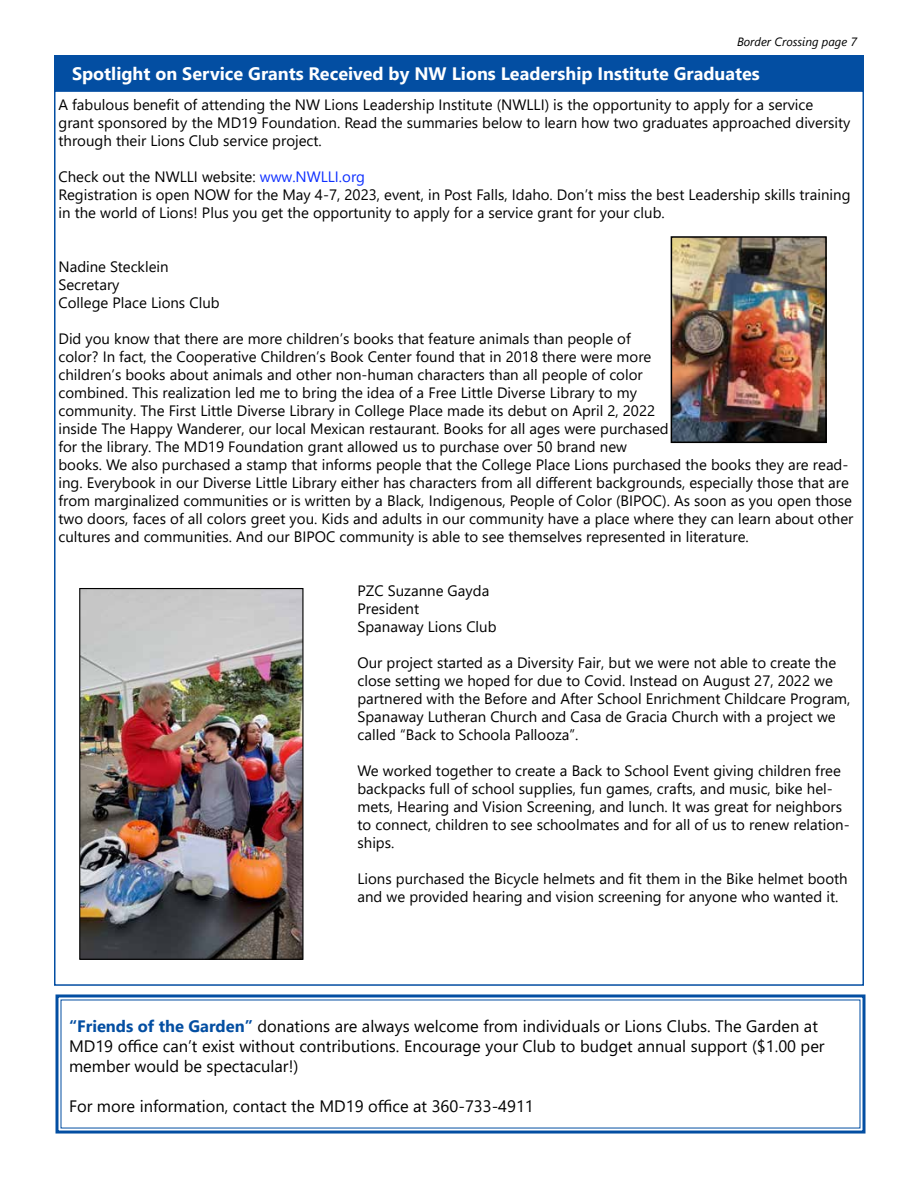
<style>
.page{position:relative;width:918px;height:1188px;background:#fff}
.page>*{position:absolute;margin:0;border:0;box-sizing:border-box;transform-origin:0 0}
.t1{font:700 18px "Segoe UI";color:#fff}
.t2{font:16.5px/19.8px "Segoe UI";color:#000}
.t3{font:15px/18px "Segoe UI";color:#000}
.t4{font:italic 12px "Segoe UI";color:#000}
.s1{color:#0e2fff}
.s2{font-weight:700;color:#034ea2}
</style>
<div class="page">
<svg style="left:55px;top:994px;width:811px;height:140px"></svg>
<div style="left:54px;top:55px;width:810px;height:36px;background:#034ea2"></div>
<img style="left:674px;top:239px;width:150px;height:201px">
<div style="left:671px;top:236px;width:156px;height:207px;border:2px solid #000"></div>
<img style="left:81px;top:590px;width:221px;height:368px">
<div style="left:79px;top:588px;width:225px;height:372px;border:1px solid #000"></div>
<p class="t4" style="left:737px;top:30px;width:122px">Border Crossing page 7</p>
<p class="t1" style="left:72px;top:56px;width:689px">Spotlight on Service Grants Received by NW Lions Leadership Institute Graduates</p>
<p class="t3" style="left:58px;top:94px;width:794px">A fabulous benefit of attending the NW Lions Leadership Institute (NWLLI) is the opportunity to apply for a service grant sponsored by the MD19 Foundation. Read the summaries below to learn how two graduates approached diversity through their Lions Club service project.</p>
<p class="t3" style="left:58px;top:166px;width:794px">Check out the NWLLI website: <span class="s1">www.NWLLI.org<br></span>Registration is open NOW for the May 4-7, 2023, event, in Post Falls, Idaho. Don’t miss the best Leadership skills training in the world of Lions! Plus you get the opportunity to apply for a service grant for your club.</p>
<p class="t3" style="left:58px;top:256px;width:163px">Nadine Stecklein<br>Secretary<br>College Place Lions Club</p>
<p class="t3" style="left:58px;top:328px;width:796px">Did you know that there are more children’s books that feature animals than people of<br>color? In fact, the Cooperative Children’s Book Center found that in 2018 there were more<br>children’s books about animals and other non-human characters than all people of color<br>combined. This realization led me to bring the idea of a Free Little Diverse Library to my<br>community. The First Little Diverse Library in College Place made its debut on April 2, 2022<br>inside The Happy Wanderer, our local Mexican restaurant. Books for all ages were purchased<br>for the library. The MD19 Foundation grant allowed us to purchase over 50 brand new<br>books. We also purchased a stamp that informs people that the College Place Lions purchased the books they are read&shy;ing. Everybook in our Diverse Little Library either has characters from all different backgrounds, especially those that are from marginalized communities or is written by a Black, Indigenous, People of Color (BIPOC). As soon as you open those two doors, faces of all colors greet you. Kids and adults in our community have a place where they can learn about other cultures and communities. And our BIPOC community is able to see themselves represented in literature.</p>
<p class="t3" style="left:358px;top:580px;width:141px">PZC Suzanne Gayda<br>President<br>Spanaway Lions Club</p>
<p class="t3" style="left:358px;top:652px;width:494px">Our project started as a Diversity Fair, but we were not able to create the close setting we hoped for due to Covid. Instead on August 27, 2022 we partnered with the Before and After School Enrichment Childcare Program, Spanaway Lutheran Church and Casa de Gracia Church with a project we called “Back to Schoola Pallooza”.</p>
<p class="t3" style="left:358px;top:760px;width:494px">We worked together to create a Back to School Event giving children free backpacks full of school supplies, fun games, crafts, and music, bike hel&shy;mets, Hearing and Vision Screening, and lunch. It was great for neighbors to connect, children to see schoolmates and for all of us to renew relation&shy;ships.</p>
<p class="t3" style="left:358px;top:868px;width:492px">Lions purchased the Bicycle helmets and fit them in the Bike helmet booth and we provided hearing and vision screening for anyone who wanted it.</p>
<p class="t2" style="left:69px;top:1015px;width:757px"><span class="s2">“Friends of the Garden”</span> donations are always welcome from individuals or Lions Clubs. The Garden at<br>MD19 office can’t exist without contributions. Encourage your Club to budget annual support ($1.00 per member would be spectacular!)</p>
<p class="t2" style="left:69px;top:1094px;width:466px">For more information, contact the MD19 office at 360-733-4911</p>
</div>
